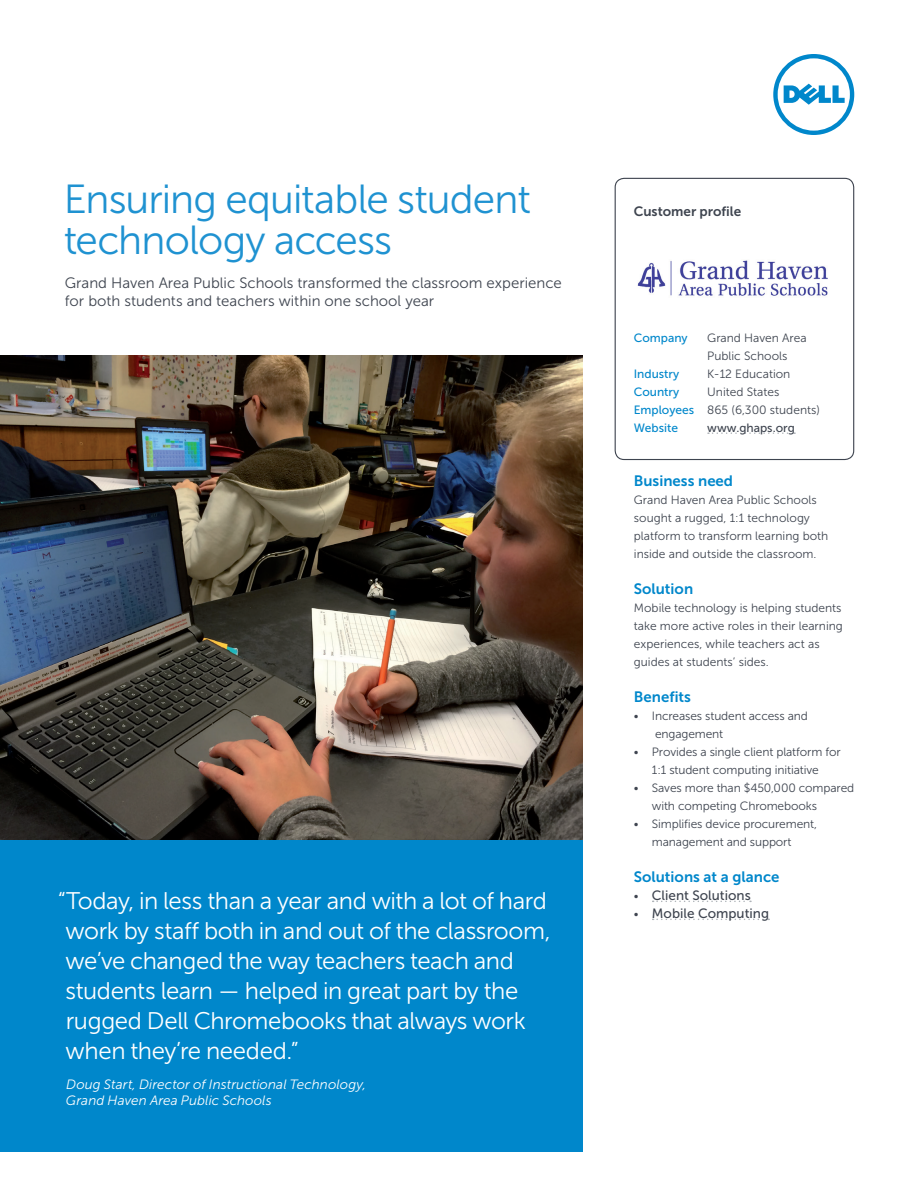
<style>
.page{position:relative;width:918px;height:1188px;background:#fff}
.page>*{position:absolute;margin:0;border:0;box-sizing:border-box;transform-origin:0 0}
.t1{font:40.5px/40.5px "Museo Sans For Dell 300";letter-spacing:-.02em;color:#1f92d1}
.t2{font:24px/30px "Museo Sans For Dell 300";letter-spacing:-.015em;color:#fff}
.t3{font:15px/18px "Museo Sans For Dell 300";color:#3e444f}
.t4{font:15px "Museo Sans For Dell 700";color:#0087cb}
.t5{font:italic 13.5px/16.2px "Museo Sans For Dell 300";letter-spacing:.01em;color:#fff}
.t6{font:13.5px "Museo Sans For Dell 500";color:#3e444f}
.t7{font:13.5px "Museo Sans For Dell 700";color:#3e444f}
.t8{font:12px/18px "Museo Sans For Dell 300";color:#3e444f}
.t9{font:12px "Museo Sans For Dell 500";color:#0087cb}
.t10{font:12px "Museo Sans For Dell 500";color:#3e444f}
.s1{font-family:"Museo Sans For Dell 500";color:#0087cb}
.s2{font-family:"Museo Sans For Dell 300";font-size:12px}
</style>
<div class="page">
<svg style="left:773px;top:54px;width:81px;height:81px"></svg>
<svg style="left:653px;top:901px;width:98px;height:1px"></svg>
<svg style="left:653px;top:919px;width:116px;height:1px"></svg>
<svg style="left:708px;top:432px;width:87px;height:2px"></svg>
<div style="left:615px;top:178px;width:239px;height:282px;border:1px solid #3e444f;border-radius:9px"></div>
<img style="left:0;top:356px;width:583px;height:484px">
<div style="left:0;top:840px;width:583px;height:311px;background:#0087cb"></div>
<img style="left:637px;top:260px;width:191px;height:36px">
<h1 class="t1" style="left:64px;top:179px;width:469px">Ensuring equitable student technology access</h1>
<p class="t3" style="left:65px;top:274px;width:499px">Grand Haven Area Public Schools transformed the classroom experience for both students and teachers within one school year</p>
<p class="t2" style="left:65px;top:886px;width:487px;text-indent:-8px">“Today, in less than a year and with a lot of hard work by staff both in and out of the classroom, we’ve changed the way teachers teach and students learn — helped in great part by the rugged Dell Chromebooks that always work when they’re needed.”</p>
<p class="t5" style="left:66px;top:1076px;width:302px">Doug Start, Director of Instructional Technology,<br>Grand Haven Area Public Schools</p>
<p class="t7" style="left:634px;top:204px;width:109px">Customer profile</p>
<p class="t9" style="left:634px;top:331px;width:56px">Company</p>
<p class="t8" style="left:707px;top:329px;width:101px">Grand Haven Area<br>Public Schools</p>
<p class="t9" style="left:634px;top:367px;width:47px">Industry</p>
<p class="t8" style="left:707px;top:365px;width:85px">K-12 Education</p>
<p class="t9" style="left:634px;top:385px;width:47px">Country</p>
<p class="t8" style="left:634px;top:383px;width:188px;text-indent:74px">United States<br><span class="s1">Employees</span> 865 (6,300 students)</p>
<p class="t9" style="left:634px;top:421px;width:46px">Website</p>
<p class="t10" style="left:707px;top:421px;width:89px">www.ghaps.org</p>
<p class="t4" style="left:634px;top:472px;width:101px">Business need</p>
<p class="t8" style="left:634px;top:491px;width:196px">Grand Haven Area Public Schools sought a rugged, 1:1 technology platform to transform learning both inside and outside the classroom.</p>
<p class="t4" style="left:634px;top:580px;width:61px">Solution</p>
<p class="t8" style="left:634px;top:599px;width:210px">Mobile technology is helping students take more active roles in their learning experiences, while teachers act as guides at students’ sides.</p>
<p class="t4" style="left:634px;top:688px;width:59px">Benefits</p>
<p class="t8" style="left:655px;top:707px;width:154px;text-indent:-21px">• Increases student access and engagement</p>
<p class="t8" style="left:634px;top:743px;width:208px;text-align:center">• Provides a single client platform for<br>1:1 student computing initiative</p>
<p class="t8" style="left:652px;top:779px;width:204px;text-indent:-18px">• Saves more than $450,000 compared with competing Chromebooks</p>
<p class="t8" style="left:652px;top:815px;width:167px;text-indent:-18px">• Simplifies device procurement, management and support</p>
<p class="t4" style="left:634px;top:868px;width:147px">Solutions at a glance</p>
<p class="t6" style="left:634px;top:888px;width:118px"><span class="s2">•</span> Client Solutions</p>
<p class="t6" style="left:634px;top:906px;width:137px"><span class="s2">•</span> Mobile Computing</p>
</div>
